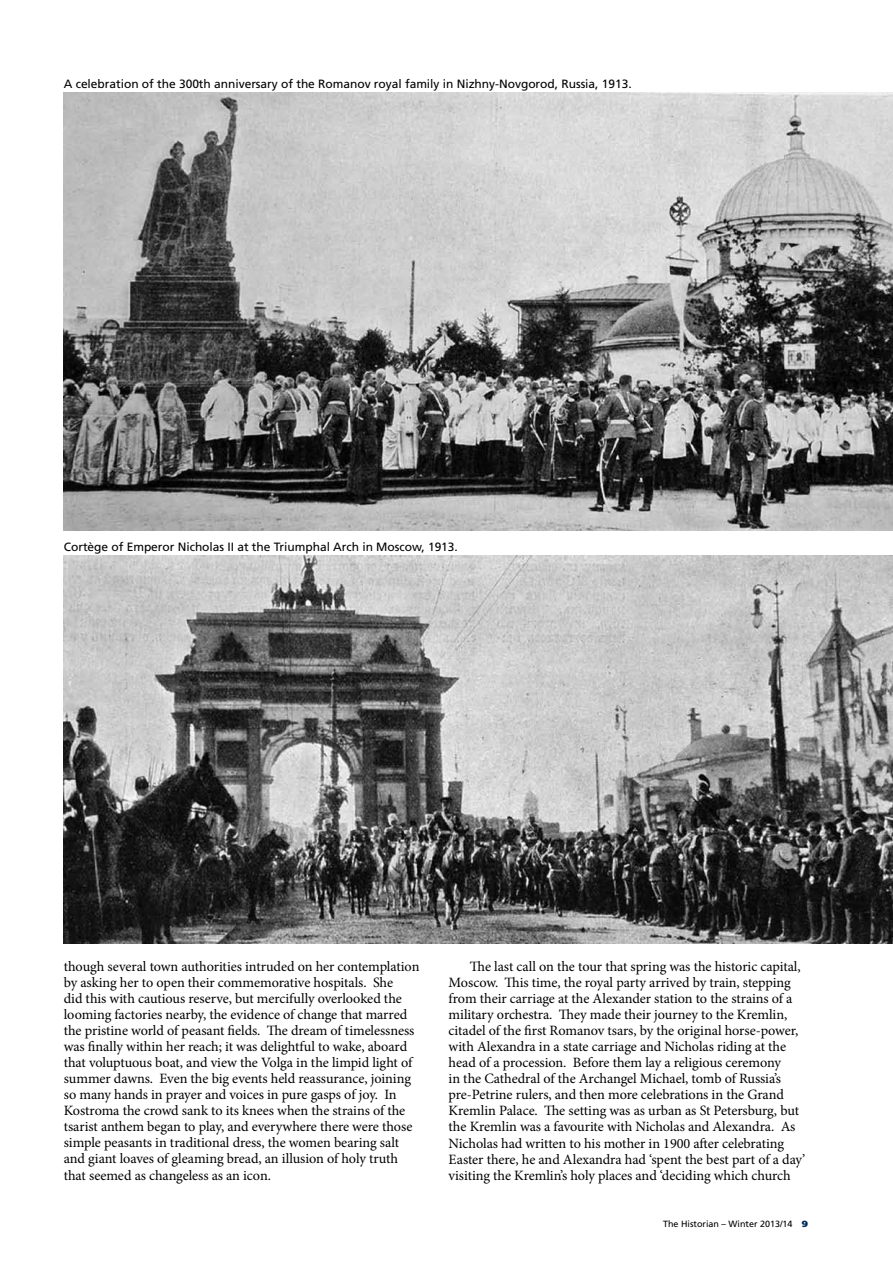
<style>
.page{position:relative;width:893px;height:1263px;background:#fff}
.page>*{position:absolute;margin:0;border:0;box-sizing:border-box;transform-origin:0 0}
.t1{font:14.25px/16px "Minion Pro";letter-spacing:-.005em;color:#000}
.t2{font:12px "Frutiger LT Std";letter-spacing:-.005em;color:#000}
.t3{font:9px "Frutiger LT Std";color:#000}
.s1{font-weight:900;color:#002b5c}
</style>
<div class="page">
<img style="left:64px;top:92px;width:829px;height:439px">
<img style="left:64px;top:555px;width:829px;height:388px">
<p class="t2" style="left:64px;top:77px;width:569px">A celebration of the 300th anniversary of the Romanov royal family in Nizhny-Novgorod, Russia, 1913.</p>
<p class="t2" style="left:64px;top:539px;width:396px">Cortège of Emperor Nicholas II at the Triumphal Arch in Moscow, 1913.</p>
<p class="t1" style="left:64px;top:958px;width:357px">though several town authorities intruded on her contemplation by asking her to open their commemorative hospitals. She<br>did this with cautious reserve, but mercifully overlooked the looming factories nearby, the evidence of change that marred the pristine world of peasant fields. The dream of timelessness was finally within her reach; it was delightful to wake, aboard that voluptuous boat, and view the Volga in the limpid light of summer dawns. Even the big events held reassurance, joining so many hands in prayer and voices in pure gasps of joy. In Kostroma the crowd sank to its knees when the strains of the tsarist anthem began to play, and everywhere there were those simple peasants in traditional dress, the women bearing salt and giant loaves of gleaming bread, an illusion of holy truth that seemed as changeless as an icon.</p>
<p class="t1" style="left:449px;top:958px;width:358px;text-indent:21px">The last call on the tour that spring was the historic capital, Moscow. This time, the royal party arrived by train, stepping from their carriage at the Alexander station to the strains of a military orchestra. They made their journey to the Kremlin, citadel of the first Romanov tsars, by the original horse-power, with Alexandra in a state carriage and Nicholas riding at the head of a procession. Before them lay a religious ceremony<br>in the Cathedral of the Archangel Michael, tomb of Russia’s pre-Petrine rulers, and then more celebrations in the Grand Kremlin Palace. The setting was as urban as St Petersburg, but the Kremlin was a favourite with Nicholas and Alexandra. As Nicholas had written to his mother in 1900 after celebrating Easter there, he and Alexandra had ‘spent the best part of a day’ visiting the Kremlin’s holy places and ‘deciding which church</p>
<p class="t3" style="left:663px;top:1218px;width:146px">The Historian – Winter 2013/14 <span class="s1">9</span></p>
</div>
